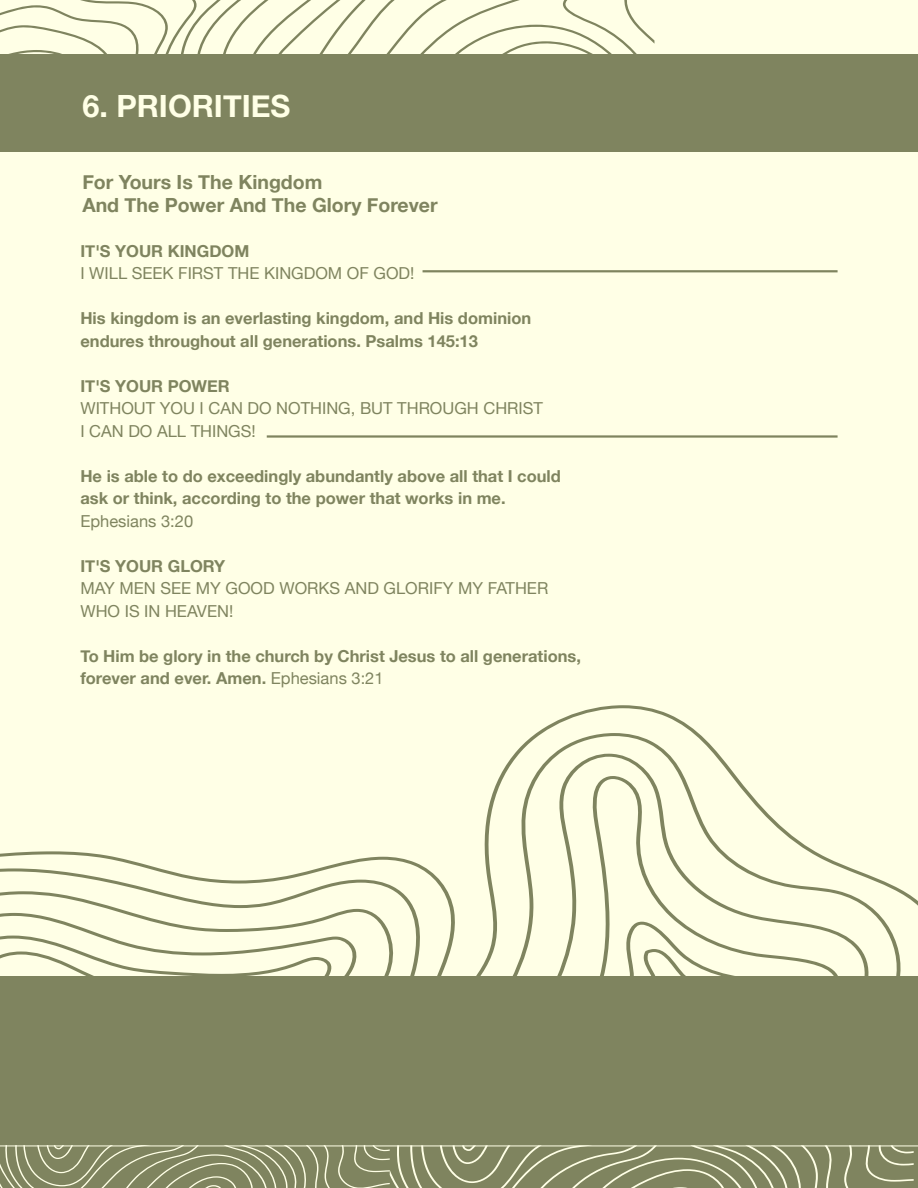
<style>
.page{position:relative;width:918px;height:1188px;background:#ffffe6}
.page>*{position:absolute;margin:0;border:0;box-sizing:border-box;transform-origin:0 0}
.t1{font:700 30.6px "Helvetica Neue";color:#ffffe6}
.chc_BODY{font:700 19.5px "Helvetica Neue";color:#7f845f}
.chc_BODY-2{font:700 16.5px/22.5px "Helvetica Neue";color:#7f845f}
.chc_BODY-3{font:16.5px/22.5px "Helvetica Neue";color:#7f845f}
.s1{font-weight:400}
</style>
<div class="page">
<svg style="left:0;top:0;width:654px;height:54px"></svg>
<div style="left:0;top:54px;width:918px;height:98px;background:#7f845f"></div>
<hr style="left:423px;top:270px;width:415px;height:2px;background:#7f845f">
<hr style="left:267px;top:435px;width:571px;height:3px;background:#7f845f">
<svg style="left:0;top:705px;width:918px;height:271px"></svg>
<div style="left:0;top:976px;width:918px;height:212px;background:#7f845f"></div>
<svg style="left:0;top:1146px;width:914px;height:42px"></svg>
<hr style="left:0;top:1145px;width:918px;height:1px;background:#ffffe6">
<p class="t1" style="left:82px;top:82px;width:210px">6. PRIORITIES</p>
<p class="chc_BODY" style="left:82px;top:167px;width:242px">For Yours Is The Kingdom</p>
<p class="chc_BODY" style="left:82px;top:189px;width:357px">And The Power And The Glory Forever</p>
<p class="chc_BODY-2" style="left:80px;top:240px;width:170px">IT'S YOUR KINGDOM</p>
<p class="chc_BODY-3" style="left:80px;top:263px;width:336px">I WILL SEEK FIRST THE KINGDOM OF GOD!</p>
<p class="chc_BODY-2" style="left:80px;top:307px;width:452px">His kingdom is an everlasting kingdom, and His dominion endures throughout all generations. Psalms 145:13</p>
<p class="chc_BODY-2" style="left:80px;top:375px;width:151px">IT'S YOUR POWER</p>
<p class="chc_BODY-3" style="left:80px;top:398px;width:464px">WITHOUT YOU I CAN DO NOTHING, BUT THROUGH CHRIST<br>I CAN DO ALL THINGS!</p>
<p class="chc_BODY-2" style="left:80px;top:465px;width:482px">He is able to do exceedingly abundantly above all that I could ask or think, according to the power that works in me.<br><span class="s1">Ephesians 3:20</span></p>
<p class="chc_BODY-2" style="left:80px;top:555px;width:146px">IT'S YOUR GLORY</p>
<p class="chc_BODY-3" style="left:80px;top:578px;width:469px">MAY MEN SEE MY GOOD WORKS AND GLORIFY MY FATHER<br>WHO IS IN HEAVEN!</p>
<p class="chc_BODY-2" style="left:80px;top:645px;width:502px">To Him be glory in the church by Christ Jesus to all generations, forever and ever. Amen. <span class="s1">Ephesians 3:21</span></p>
</div>
